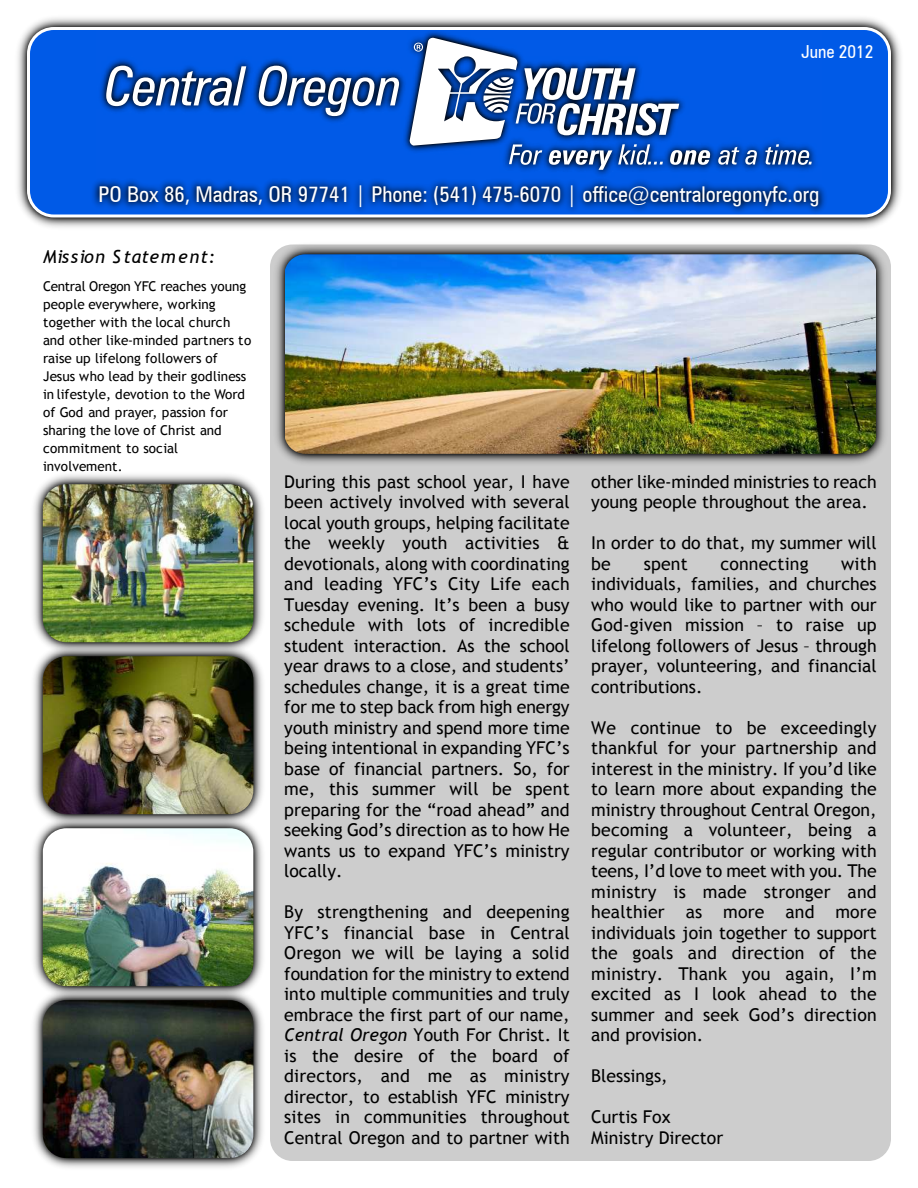
<style>
.page{position:relative;width:918px;height:1188px;background:#fff}
.page>*{position:absolute;margin:0;border:0;box-sizing:border-box;transform-origin:0 0}
.t1{font:condensed 21.75px "Zurich BT";color:#fff}
.t2{font:italic 18px "Trebuchet MS";letter-spacing:.065em;color:#000}
.t3{font:condensed 18px "Zurich BT";color:#fff}
.t4{font:17.7px/20.5px "Trebuchet MS";color:#000;text-align:justify}
.t5{font:13.5px/18px "Trebuchet MS";color:#000}
.s1{font-style:italic}
</style>
<div class="page">
<div style="left:270px;top:468px;width:621px;height:693px;background:#cdcdcd"></div>
<img style="left:17px;top:17px;width:884px;height:211px">
<div style="left:29px;top:28px;width:861px;height:188px;background:#005ae7;border-radius:25px"></div>
<img style="left:96px;top:28px;width:726px;height:141px">
<svg style="left:409px;top:37px;width:403px;height:132px"></svg>
<svg style="left:106px;top:66px;width:140px;height:40px;background:#547ab6"></svg>
<svg style="left:259px;top:66px;width:140px;height:50px"></svg>
<img style="left:88px;top:169px;width:751px;height:48px">
<img style="left:270px;top:244px;width:621px;height:224px">
<img style="left:285px;top:254px;width:591px;height:200px;border-radius:21px">
<img style="left:33px;top:474px;width:230px;height:168px">
<img style="left:43px;top:484px;width:210px;height:158px;border-radius:24px">
<img style="left:33px;top:642px;width:230px;height:172px">
<img style="left:43px;top:656px;width:210px;height:158px;border-radius:24px">
<img style="left:33px;top:814px;width:230px;height:172px">
<img style="left:43px;top:828px;width:210px;height:158px;border-radius:24px">
<img style="left:33px;top:986px;width:230px;height:182px">
<img style="left:43px;top:1000px;width:210px;height:158px;border-radius:24px">
<p class="t3" style="left:801px;top:45px;width:74px">June 2012</p>
<p class="t1" style="left:99px;top:185px;width:722px">PO Box 86, Madras, OR 97741 | Phone: (541) 475-6070 | office@centraloregonyfc.org</p>
<p class="t2" style="left:43px;top:249px;width:174px">Mission Statement:</p>
<p class="t5" style="left:43px;top:278px;width:210px">Central Oregon YFC reaches young people everywhere, working together with the local church and other like-minded partners to raise up lifelong followers of<br>Jesus who lead by their godliness in lifestyle, devotion to the Word of God and prayer, passion for sharing the love of Christ and commitment to social involvement.</p>
<p class="t4" style="left:284px;top:473px;width:287px">During this past school year, I have been actively involved with several local youth groups, helping facilitate the weekly youth activities &amp; devotionals, along with coordinating and leading YFC’s City Life each Tuesday evening. It’s been a busy schedule with lots of incredible student interaction. As the school year draws to a close, and students’ schedules change, it is a great time for me to step back from high energy youth ministry and spend more time being intentional in expanding YFC’s base of financial partners. So, for me, this summer will be spent preparing for the “road ahead” and seeking God’s direction as to how He wants us to expand YFC’s ministry locally.</p>
<p class="t4" style="left:284px;top:903px;width:287px">By strengthening and deepening YFC’s financial base in Central Oregon we will be laying a solid foundation for the ministry to extend into multiple communities and truly embrace the first part of our name, <span class="s1">Central Oregon</span> Youth For Christ. It is the desire of the board of directors, and me as ministry director, to establish YFC ministry sites in communities throughout Central Oregon and to partner with</p>
<p class="t4" style="left:591px;top:473px;width:287px">other like-minded ministries to reach young people throughout the area.</p>
<p class="t4" style="left:591px;top:534px;width:287px">In order to do that, my summer will be</p>
<p class="t4" style="left:591px;top:555px;width:287px;text-indent:250px">with individuals, families, and churches who would like to partner with our God-given mission – to raise up lifelong followers of Jesus – through prayer, volunteering, and financial contributions.</p>
<p class="t4" style="left:591px;top:719px;width:287px">We continue to be exceedingly thankful for your partnership and interest in the ministry. If you’d like to learn more about expanding the ministry throughout Central Oregon, becoming a volunteer, being a regular contributor or working with teens, I’d love to meet with you. The ministry is made stronger and healthier as more and more individuals join together to support the goals and direction of the ministry. Thank you again, I’m excited as I look ahead to the summer and seek God’s direction and provision.</p>
<p class="t4" style="left:591px;top:1067px;width:78px">Blessings,</p>
<p class="t4" style="left:591px;top:1108px;width:133px">Curtis Fox<br>Ministry Director</p>
<p class="t4" style="left:644px;top:555px;width:46px">spent</p>
<p class="t4" style="left:720px;top:555px;width:90px">connecting</p>
</div>
